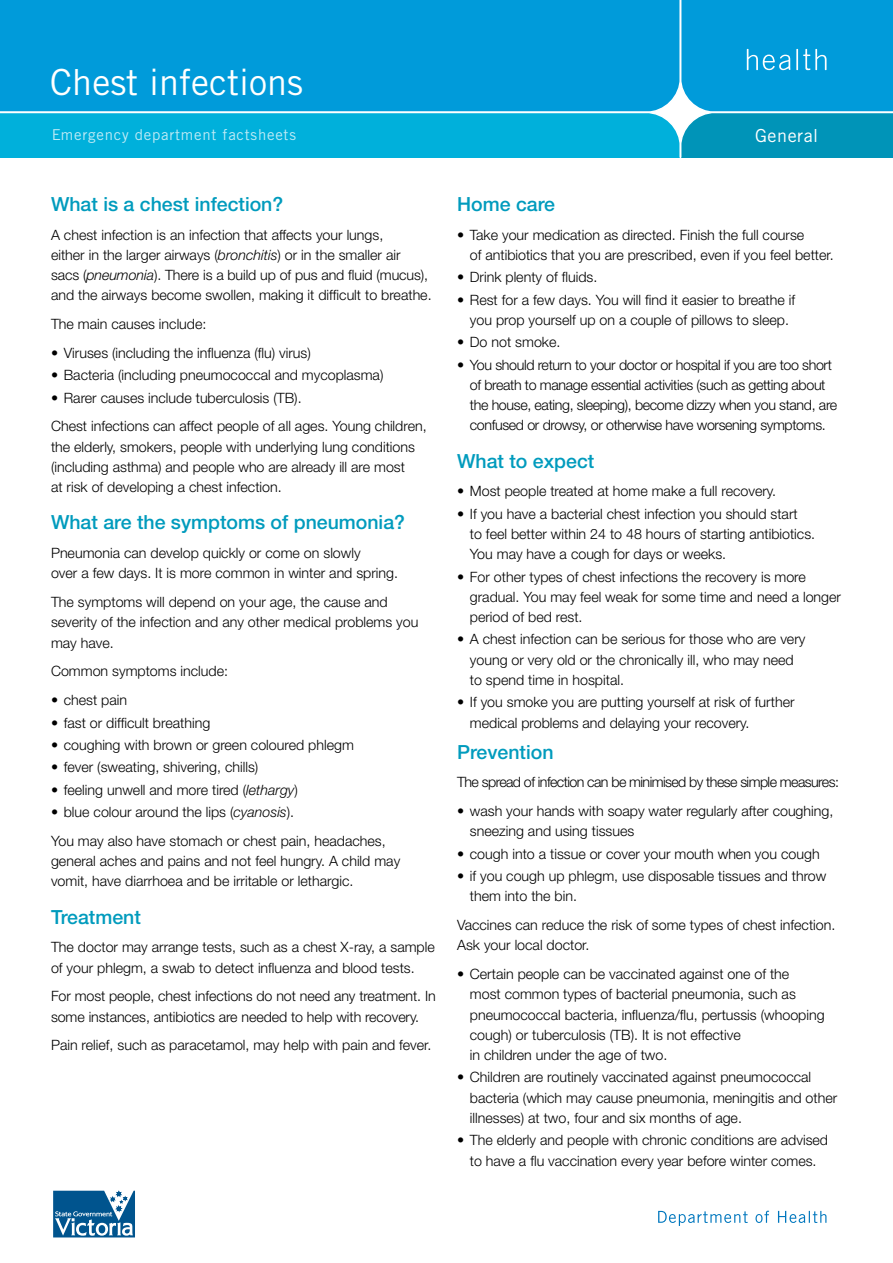
<style>
.page{position:relative;width:893px;height:1263px;background:#fff}
.page>*{position:absolute;margin:0;border:0;box-sizing:border-box;transform-origin:0 0}
.t1{font:36px "Trade Gothic LT";color:#fff}
.t2{font:500 19.5px "Helvetica Neue LT";color:#009bbd}
.t3{font:18px "Trade Gothic LT";letter-spacing:.03em;color:#fff}
.t4{font:15px "Trade Gothic LT";letter-spacing:.05em;color:#fff}
.t5{font:300 14.25px/20.2px "Helvetica Neue LT";color:#000}
.t6{font:300 14.25px/20.2px "Helvetica Neue LT";letter-spacing:-.025em;color:#000}
.t7{font:300 14.25px "Helvetica Neue LT";letter-spacing:-.04em;color:#000}
.s1{font-style:italic}
</style>
<div class="page">
<svg style="left:658px;top:1211px;width:168px;height:15px"></svg>
<svg style="left:0;top:0;width:893px;height:158px;background:#05a1d8"></svg>
<hr style="left:796px;top:49px;width:2px;height:21px;background:#fff">
<svg style="left:747px;top:49px;width:43px;height:21px"></svg>
<svg style="left:803px;top:49px;width:23px;height:21px"></svg>
<svg style="left:53px;top:1191px;width:82px;height:46px"></svg>
<h1 class="t1" style="left:50px;top:60px;width:254px">Chest infections</h1>
<p class="t4" style="left:51px;top:126px;width:246px">Emergency department factsheets</p>
<p class="t3" style="left:755px;top:124px;width:65px">General</p>
<h2 class="t2" style="left:51px;top:192px;width:234px">What is a chest infection?</h2>
<p class="t5" style="left:51px;top:224px;width:382px">A chest infection is an infection that affects your lungs,<br>either in the larger airways (<span class="s1">bronchitis</span>) or in the smaller air sacs (<span class="s1">pneumonia</span>). There is a build up of pus and fluid (mucus), and the airways become swollen, making it difficult to breathe.</p>
<p class="t5" style="left:51px;top:314px;width:157px">The main causes include:</p>
<p class="t5" style="left:51px;top:342px;width:261px">• Viruses (including the influenza (flu) virus)</p>
<p class="t5" style="left:51px;top:365px;width:334px">• Bacteria (including pneumococcal and mycoplasma)</p>
<p class="t5" style="left:51px;top:383px;width:377px;line-height:28.8px">• Rarer causes include tuberculosis (TB).<br>Chest infections can affect people of all ages. Young children,</p>
<p class="t5" style="left:51px;top:436px;width:365px">the elderly, smokers, people with underlying lung conditions (including asthma) and people who are already ill are most at risk of developing a chest infection.</p>
<h2 class="t2" style="left:51px;top:511px;width:355px">What are the symptoms of pneumonia?</h2>
<p class="t5" style="left:51px;top:543px;width:349px">Pneumonia can develop quickly or come on slowly<br>over a few days. It is more common in winter and spring.</p>
<p class="t5" style="left:51px;top:592px;width:369px">The symptoms will depend on your age, the cause and severity of the infection and any other medical problems you may have.</p>
<p class="t5" style="left:51px;top:661px;width:179px">Common symptoms include:</p>
<p class="t5" style="left:51px;top:690px;width:78px">• chest pain</p>
<p class="t5" style="left:51px;top:712px;width:161px">• fast or difficult breathing</p>
<p class="t5" style="left:51px;top:734px;width:304px">• coughing with brown or green coloured phlegm</p>
<p class="t5" style="left:51px;top:757px;width:209px">• fever (sweating, shivering, chills)</p>
<p class="t5" style="left:51px;top:779px;width:248px">• feeling unwell and more tired (<span class="s1">lethargy</span>)</p>
<p class="t5" style="left:51px;top:797px;width:336px;line-height:28.8px">• blue colour around the lips (<span class="s1">cyanosis</span>).<br>You may also have stomach or chest pain, headaches,</p>
<p class="t5" style="left:51px;top:850px;width:351px">general aches and pains and not feel hungry. A child may vomit, have diarrhoea and be irritable or lethargic.</p>
<h2 class="t2" style="left:51px;top:905px;width:91px">Treatment</h2>
<p class="t5" style="left:51px;top:937px;width:385px">The doctor may arrange tests, such as a chest X-ray, a sample of your phlegm, a swab to detect influenza and blood tests.</p>
<p class="t5" style="left:51px;top:986px;width:386px">For most people, chest infections do not need any treatment. In some instances, antibiotics are needed to help with recovery.</p>
<p class="t5" style="left:51px;top:1035px;width:382px">Pain relief, such as paracetamol, may help with pain and fever.</p>
<h2 class="t2" style="left:457px;top:192px;width:99px">Home care</h2>
<p class="t5" style="left:470px;top:224px;width:365px;text-indent:-13px">• Take your medication as directed. Finish the full course<br>of antibiotics that you are prescribed, even if you feel better.</p>
<p class="t5" style="left:457px;top:267px;width:142px">• Drink plenty of fluids.</p>
<p class="t5" style="left:457px;top:289px;width:339px;text-align:center">• Rest for a few days. You will find it easier to breathe if you prop yourself up on a couple of pillows to sleep.</p>
<p class="t5" style="left:457px;top:332px;width:105px">• Do not smoke.</p>
<p class="t6" style="left:470px;top:354px;width:369px;text-indent:-13px">• You should return to your doctor or hospital if you are too short of breath to manage essential activities (such as getting about the house, eating, sleeping), become dizzy when you stand, are confused or drowsy, or otherwise have worsening symptoms.</p>
<h2 class="t2" style="left:457px;top:449px;width:139px">What to expect</h2>
<p class="t5" style="left:457px;top:481px;width:320px">• Most people treated at home make a full recovery.</p>
<p class="t5" style="left:470px;top:503px;width:347px;text-indent:-13px">• If you have a bacterial chest infection you should start<br>to feel better within 24 to 48 hours of starting antibiotics.<br>You may have a cough for days or weeks.</p>
<p class="t5" style="left:470px;top:566px;width:373px;text-indent:-13px">• For other types of chest infections the recovery is more gradual. You may feel weak for some time and need a longer period of bed rest.</p>
<p class="t5" style="left:470px;top:629px;width:337px;text-indent:-13px">• A chest infection can be serious for those who are very young or very old or the chronically ill, who may need to spend time in hospital.</p>
<p class="t5" style="left:470px;top:692px;width:326px;text-indent:-13px">• If you smoke you are putting yourself at risk of further medical problems and delaying your recovery.</p>
<h2 class="t2" style="left:457px;top:740px;width:98px">Prevention</h2>
<p class="t7" style="left:457px;top:773px;width:383px">The spread of infection can be minimised by these simple measures:</p>
<p class="t5" style="left:470px;top:800px;width:365px;text-indent:-13px">• wash your hands with soapy water regularly after coughing, sneezing and using tissues</p>
<p class="t5" style="left:457px;top:843px;width:364px">• cough into a tissue or cover your mouth when you cough</p>
<p class="t5" style="left:470px;top:865px;width:358px;text-indent:-13px">• if you cough up phlegm, use disposable tissues and throw them into the bin.</p>
<p class="t5" style="left:457px;top:914px;width:380px">Vaccines can reduce the risk of some types of chest infection.<br>Ask your local doctor.</p>
<p class="t5" style="left:470px;top:963px;width:356px;text-indent:-13px">• Certain people can be vaccinated against one of the<br>most common types of bacterial pneumonia, such as pneumococcal bacteria, influenza/flu, pertussis (whooping cough) or tuberculosis (TB). It is not effective<br>in children under the age of two.</p>
<p class="t5" style="left:470px;top:1067px;width:369px;text-indent:-13px">• Children are routinely vaccinated against pneumococcal bacteria (which may cause pneumonia, meningitis and other illnesses) at two, four and six months of age.</p>
<p class="t5" style="left:457px;top:1130px;width:372px;text-align:center">• The elderly and people with chronic conditions are advised to have a flu vaccination every year before winter comes.</p>
</div>
